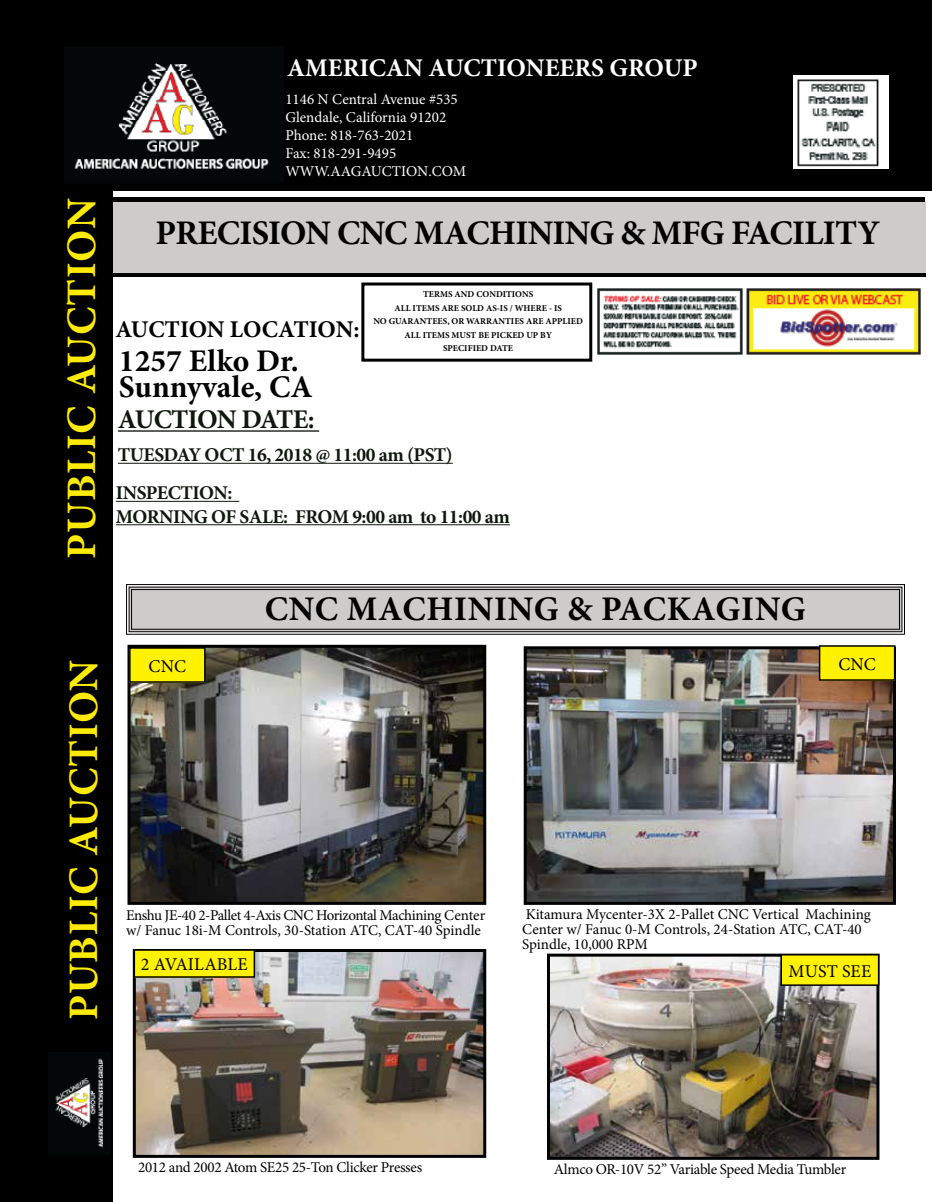
<style>
.page{position:relative;width:932px;height:1202px;background:#fff}
.page>*{position:absolute;margin:0;border:0;box-sizing:border-box;transform-origin:0 0}
.t1{font:700 42px "Minion Pro";letter-spacing:.02em;color:#feeb04}
.t2{font:700 34.5px "Minion Pro";letter-spacing:-.02em;color:#000}
.t3{font:700 34.5px "Minion Pro";letter-spacing:.02em;color:#000}
.t4{font:700 31.5px/25.5px "Minion Pro";color:#000}
.t5{font:700 27px "Minion Pro";letter-spacing:-.035em;color:#10170e}
.t6{font:700 25.5px "Minion Pro";color:#fff}
.t7{font:700 24px "Minion Pro";color:#000}
.t8{font:700 19.5px/23.4px "Minion Pro";letter-spacing:-.025em;color:#10170e}
.t9{font:18px "Minion Pro";letter-spacing:.01em;color:#000}
.t10{font:15px/15px "Minion Pro";letter-spacing:-.015em;color:#000}
.t11{font:15px/18px "Minion Pro";color:#fff}
.t12{font:700 9px/13.5px "Minion Pro";color:#000;text-align:center}
</style>
<div class="page">
<svg style="left:126px;top:584px;width:779px;height:51px;background:#c5c2c2"></svg>
<div style="left:129px;top:586px;width:773px;height:46px;border:1px solid #000"></div>
<div style="left:131px;top:589px;width:769px;height:41px;border:1px solid #000"></div>
<div style="left:112px;top:197px;width:812px;height:8px;background:#000"></div>
<div style="left:105px;top:271px;width:821px;height:6px;background:#000"></div>
<div style="left:112px;top:202px;width:814px;height:71px;background:#cecbcb"></div>
<div style="left:0;top:0;width:112px;height:1202px;background:#000"></div>
<div style="left:94px;top:0;width:838px;height:190px;background:#000"></div>
<img style="left:74px;top:62px;width:195px;height:107px">
<img style="left:793px;top:76px;width:95px;height:93px">
<hr style="left:118px;top:430px;width:201px;height:2px;background:#10170e">
<hr style="left:118px;top:463px;width:335px;height:1px;background:#10170e">
<img style="left:55px;top:1058px;width:48px;height:90px">
<img style="left:592px;top:283px;width:329px;height:76px">
<div style="left:361px;top:282px;width:231px;height:80px;border:3px solid #000"></div>
<img style="left:131px;top:649px;width:351px;height:251px">
<div style="left:127px;top:645px;width:359px;height:259px;border:3px solid #000"></div>
<hr style="left:116px;top:501px;width:123px;height:1px;background:#10170e">
<hr style="left:116px;top:524px;width:394px;height:1px;background:#10170e">
<div style="left:130px;top:648px;width:75px;height:34px;background:#fff200"></div>
<div style="left:129px;top:647px;width:77px;height:35px;border:2px solid #000"></div>
<img style="left:527px;top:650px;width:365px;height:250px">
<div style="left:523px;top:646px;width:373px;height:258px;border:3px solid #000"></div>
<img style="left:137px;top:953px;width:345px;height:200px">
<div style="left:133px;top:949px;width:353px;height:208px;border:3px solid #000"></div>
<div style="left:134px;top:950px;width:120px;height:27px;background:#fff200"></div>
<div style="left:134px;top:949px;width:121px;height:28px;border:2px solid #000"></div>
<div style="left:819px;top:646px;width:75px;height:34px;background:#fff200"></div>
<div style="left:818px;top:645px;width:77px;height:36px;border:2px solid #000"></div>
<img style="left:551px;top:957px;width:324px;height:198px">
<div style="left:547px;top:953px;width:332px;height:206px;border:3px solid #000"></div>
<div style="left:781px;top:954px;width:97px;height:31px;background:#fff200"></div>
<div style="left:780px;top:954px;width:99px;height:32px;border:2px solid #000"></div>
<h1 class="t1" style="left:52px;top:559px;width:362px;rotate:-90deg">PUBLIC AUCTION</h1>
<h1 class="t1" style="left:54px;top:1020px;width:362px;rotate:-90deg">PUBLIC AUCTION</h1>
<h3 class="t6" style="left:287px;top:50px;width:412px">AMERICAN AUCTIONEERS GROUP</h3>
<p class="t11" style="left:285px;top:91px;width:182px">1146 N Central Avenue #535<br>Glendale, California 91202<br>Phone: 818-763-2021<br>Fax: 818-291-9495<br>WWW.AAGAUCTION.COM</p>
<h2 class="t2" style="left:156px;top:209px;width:725px">PRECISION CNC MACHINING &amp; MFG FACILITY</h2>
<h3 class="t7" style="left:115px;top:313px;width:246px">AUCTION LOCATION:</h3>
<h3 class="t4" style="left:119px;top:348px;width:195px">1257 Elko Dr.<br>Sunnyvale, CA</h3>
<p class="t12" style="left:373px;top:288px;width:211px">TERMS AND CONDITIONS<br>ALL ITEMS ARE SOLD AS-IS / WHERE - IS<br>NO GUARANTEES, OR WARRANTIES ARE APPLIED<br>ALL ITEMS MUST BE PICKED UP BY<br>SPECIFIED DATE</p>
<h3 class="t5" style="left:118px;top:400px;width:198px">AUCTION DATE:</h3>
<h3 class="t8" style="left:118px;top:443px;width:336px">TUESDAY OCT 16, 2018 @ 11:00 am (PST)</h3>
<h3 class="t8" style="left:116px;top:481px;width:395px">INSPECTION:<br>MORNING OF SALE: FROM 9:00 am to 11:00 am</h3>
<p class="t9" style="left:148px;top:653px;width:39px">CNC</p>
<h2 class="t3" style="left:265px;top:584px;width:542px">CNC MACHINING &amp; PACKAGING</h2>
<p class="t9" style="left:838px;top:651px;width:39px">CNC</p>
<p class="t10" style="left:126px;top:908px;width:361px">Enshu JE-40 2-Pallet 4-Axis CNC Horizontal Machining Center w/ Fanuc 18i-M Controls, 30-Station ATC, CAT-40 Spindle</p>
<p class="t10" style="left:522px;top:906px;width:350px">Kitamura Mycenter-3X 2-Pallet CNC Vertical Machining<br>Center w/ Fanuc 0-M Controls, 24-Station ATC, CAT-40<br>Spindle, 10,000 RPM</p>
<p class="t9" style="left:141px;top:952px;width:108px">2 AVAILABLE</p>
<p class="t9" style="left:788px;top:958px;width:84px">MUST SEE</p>
<p class="t10" style="left:138px;top:1160px;width:285px">2012 and 2002 Atom SE25 25-Ton Clicker Presses</p>
<p class="t10" style="left:554px;top:1161px;width:294px">Almco OR-10V 52” Variable Speed Media Tumbler</p>
</div>
